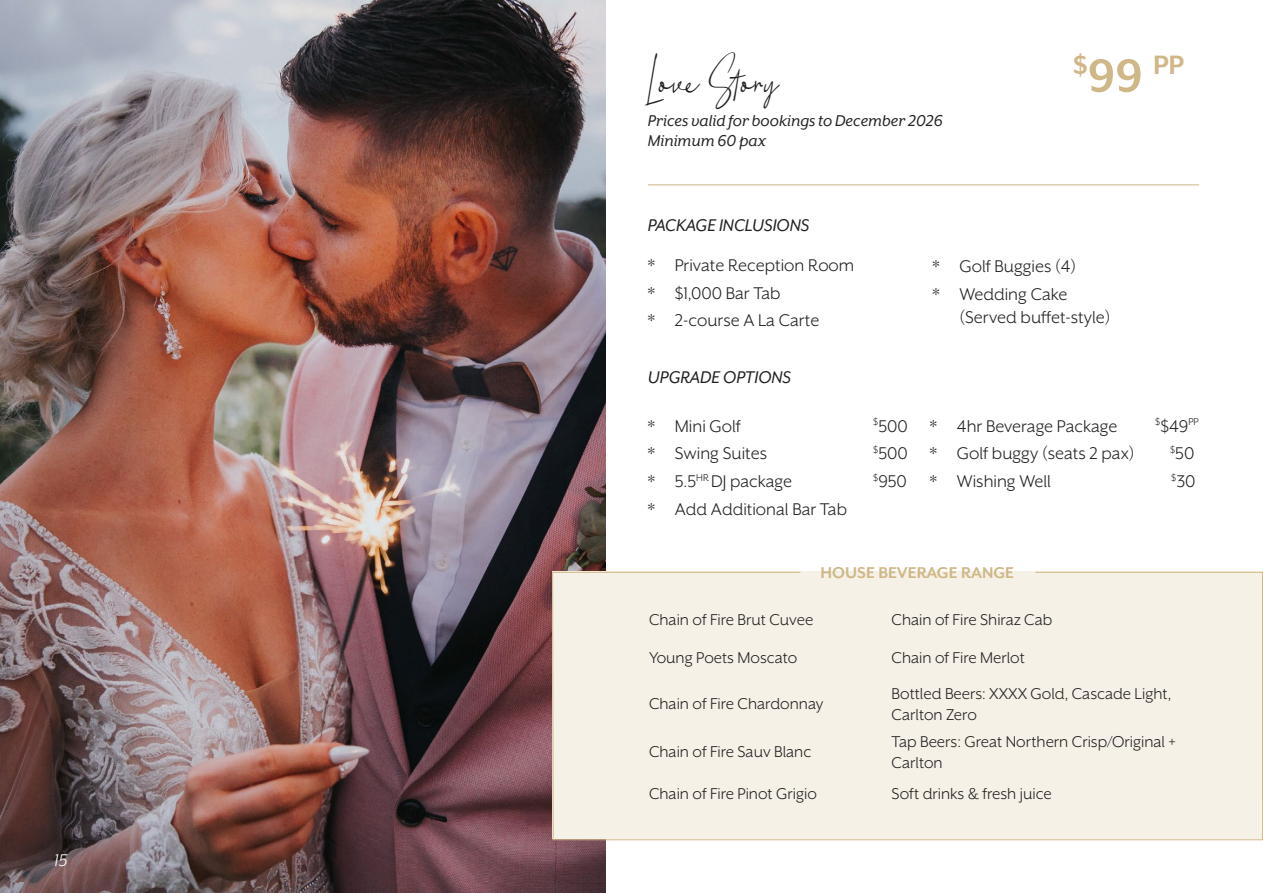
<style>
.page{position:relative;width:1263px;height:893px;background:#fff}
.page>*{position:absolute;margin:0;border:0;box-sizing:border-box;transform-origin:0 0}
.t1{font:48px "Little Queen Signature";color:#231f20}
.t2{font:700 30.6px "Mr Eaves XL San OT";color:#d0b787}
.t3{font:19.5px/23.4px "Mr Eaves XL San OT";color:#231f20}
.BODY{font:italic 19.5px "Mr Eaves XL San OT";color:#231f20}
.BODY-2{font:italic 19.5px "Mr Eaves XL San OT";color:#fff}
.BODY-3{font:18px/21.6px "Mr Eaves XL San OT";color:#231f20}
.t4{font:italic 18px "Mr Eaves XL San OT";color:#231f20}
.t5{font:700 18px "Mr Eaves XL San OT";color:#d0b787}
.t6{font:11.4px "Mr Eaves XL San OT";color:#231f20}
.s1{font-size:52.5px}
.s2{font-size:19.5px}
</style>
<div class="page">
<img style="left:0;top:0;width:606px;height:893px">
<hr style="left:648px;top:184px;width:551px;height:1px;background:#d0b787">
<div style="left:552px;top:572px;width:711px;height:268px;background:#f6f1e7"></div>
<div style="left:1034px;top:572px;width:229px;height:224px;background:#f6f1e7"></div>
<hr style="left:643px;top:602px;width:243px;height:1px;background:#f6f1e7">
<hr style="left:886px;top:602px;width:318px;height:1px;background:#f6f1e7">
<hr style="left:643px;top:808px;width:243px;height:1px;background:#f6f1e7">
<hr style="left:886px;top:808px;width:318px;height:1px;background:#f6f1e7">
<p class="BODY-2" style="left:54px;top:850px;width:15px">15</p>
<p class="t1" style="left:648px;top:47px;width:131px">Love Story</p>
<p class="t2" style="left:1073px;top:48px;width:112px">$<span class="s1">99</span> PP</p>
<p class="t4" style="left:648px;top:111px;width:296px">Prices valid for bookings to December 2026</p>
<p class="t4" style="left:648px;top:130px;width:120px">Minimum 60 pax</p>
<p class="BODY" style="left:648px;top:214px;width:163px">PACKAGE INCLUSIONS</p>
<p class="t3" style="left:648px;top:254px;width:208px">* Private Reception Room</p>
<p class="t3" style="left:648px;top:281px;width:134px">* $1,000 Bar Tab</p>
<p class="t3" style="left:648px;top:309px;width:173px">* 2-course A La Carte</p>
<p class="BODY" style="left:648px;top:366px;width:145px">UPGRADE OPTIONS</p>
<p class="t3" style="left:648px;top:414px;width:95px">* Mini Golf</p>
<p class="t3" style="left:873px;top:414px;width:36px"><sup>$</sup>500</p>
<p class="t3" style="left:648px;top:442px;width:121px">* Swing Suites</p>
<p class="t3" style="left:873px;top:442px;width:36px"><sup>$</sup>500</p>
<p class="t3" style="left:648px;top:469px;width:146px">* 5.5<sup>HR</sup> DJ package</p>
<p class="t3" style="left:873px;top:469px;width:35px"><sup>$</sup>950</p>
<p class="t3" style="left:648px;top:497px;width:201px">* Add Additional Bar Tab</p>
<p class="t3" style="left:932px;top:254px;width:145px">* Golf Buggies (4)</p>
<p class="t3" style="left:959px;top:282px;width:152px;text-indent:-27px">* Wedding Cake (Served buffet-style)</p>
<p class="t3" style="left:930px;top:414px;width:189px">* 4hr Beverage Package</p>
<p class="t6" style="left:1155px;top:416px;width:45px">$<span class="s2">$49</span>PP</p>
<p class="t3" style="left:930px;top:442px;width:206px">* Golf buggy (seats 2 pax)</p>
<p class="t3" style="left:1170px;top:442px;width:26px"><sup>$</sup>50</p>
<p class="t3" style="left:930px;top:469px;width:123px">* Wishing Well</p>
<p class="t3" style="left:1171px;top:469px;width:26px"><sup>$</sup>30</p>
<p class="t5" style="left:820px;top:563px;width:195px">HOUSE BEVERAGE RANGE</p>
<p class="BODY-3" style="left:649px;top:609px;width:166px">Chain of Fire Brut Cuvee</p>
<p class="BODY-3" style="left:892px;top:609px;width:162px">Chain of Fire Shiraz Cab</p>
<p class="BODY-3" style="left:649px;top:647px;width:150px">Young Poets Moscato</p>
<p class="BODY-3" style="left:892px;top:647px;width:135px">Chain of Fire Merlot</p>
<p class="BODY-3" style="left:649px;top:693px;width:176px">Chain of Fire Chardonnay</p>
<p class="BODY-3" style="left:892px;top:682px;width:281px">Bottled Beers: XXXX Gold, Cascade Light,<br>Carlton Zero</p>
<p class="BODY-3" style="left:649px;top:741px;width:164px">Chain of Fire Sauv Blanc</p>
<p class="BODY-3" style="left:892px;top:730px;width:286px">Tap Beers: Great Northern Crisp/Original +<br>Carlton</p>
<p class="BODY-3" style="left:649px;top:782px;width:169px">Chain of Fire Pinot Grigio</p>
<p class="BODY-3" style="left:892px;top:782px;width:162px">Soft drinks &amp; fresh juice</p>
</div>
